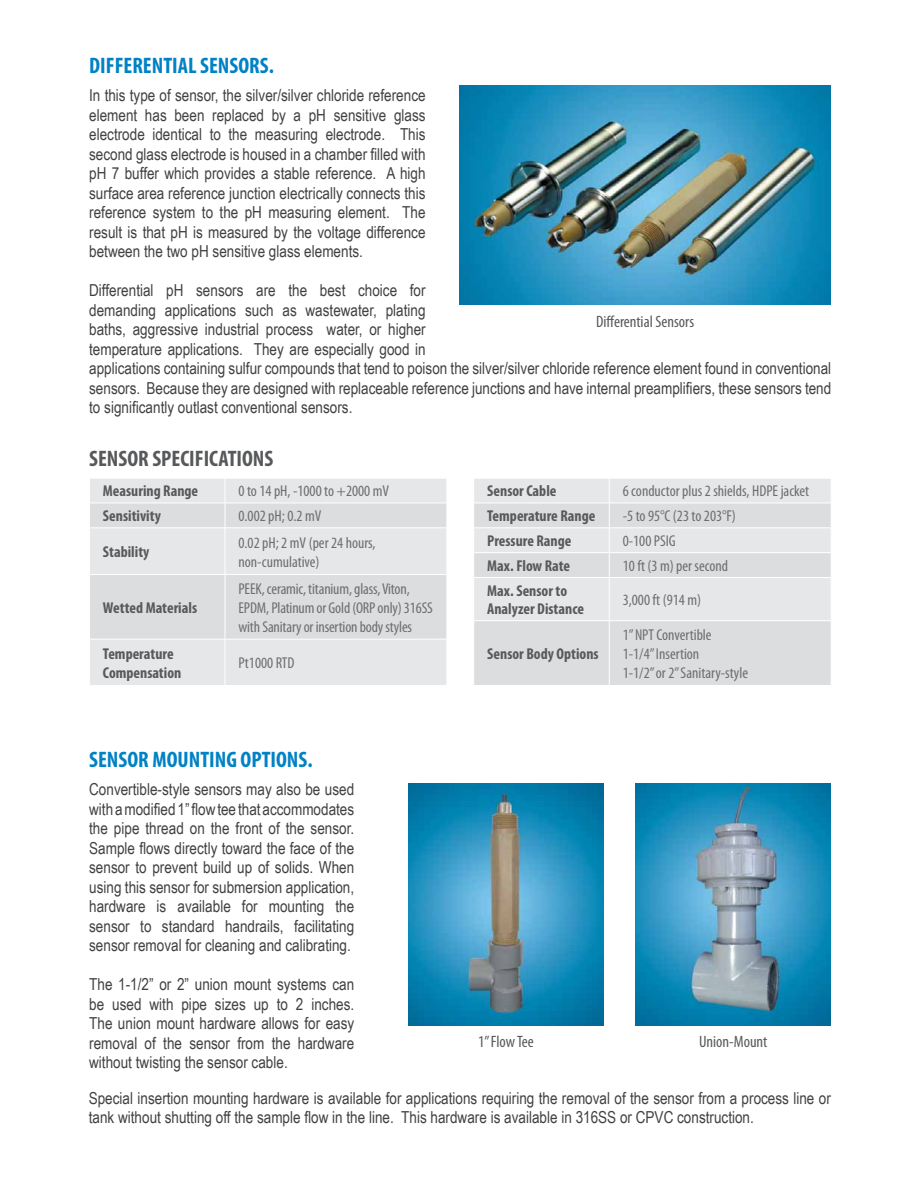
<style>
.page{position:relative;width:918px;height:1188px;background:#fff}
.page>*{position:absolute;margin:0;border:0;box-sizing:border-box;transform-origin:0 0}
.t1{font:700 condensed 22.5px "Myriad Pro";color:#0082c4}
.t2{font:700 condensed 22.5px "Myriad Pro";color:#58595b}
.t3{font:16.5px/19.5px "Arial Narrow";color:#414042;text-align:justify}
.t4{font:condensed 16.5px "Myriad Pro";color:#58595b}
.t5{font:condensed 15.75px/18.9px "Myriad Pro";color:#6d6e71}
.t6{font:700 condensed 15.75px/18.9px "Myriad Pro";color:#58595b}
</style>
<div class="page">
<img style="left:459px;top:85px;width:372px;height:219px">
<div style="left:90px;top:479px;width:356px;height:206px;background:#e6e7e8"></div>
<svg style="left:90px;top:504px;width:357px;height:135px;background:#dfe0e1"></svg>
<hr style="left:89px;top:503px;width:136px;height:1px;background:#fff">
<hr style="left:225px;top:503px;width:222px;height:1px;background:#fff">
<svg style="left:225px;top:479px;width:1px;height:49px"></svg>
<hr style="left:89px;top:528px;width:136px;height:1px;background:#fff">
<hr style="left:225px;top:528px;width:222px;height:1px;background:#fff">
<hr style="left:225px;top:528px;width:1px;height:46px;background:#fff">
<hr style="left:89px;top:574px;width:136px;height:1px;background:#fff">
<hr style="left:225px;top:574px;width:222px;height:1px;background:#fff">
<hr style="left:225px;top:575px;width:1px;height:64px;background:#fff">
<hr style="left:89px;top:639px;width:136px;height:1px;background:#fff">
<hr style="left:225px;top:639px;width:222px;height:1px;background:#fff">
<hr style="left:225px;top:639px;width:1px;height:46px;background:#fff">
<div style="left:474px;top:479px;width:357px;height:24px;background:#e6e7e8"></div>
<svg style="left:474px;top:504px;width:357px;height:181px;background:#dfe0e1"></svg>
<hr style="left:474px;top:528px;width:135px;height:1px;background:#fff">
<hr style="left:609px;top:528px;width:222px;height:1px;background:#fff">
<hr style="left:474px;top:552px;width:135px;height:1px;background:#fff">
<hr style="left:609px;top:552px;width:222px;height:1px;background:#fff">
<svg style="left:609px;top:479px;width:1px;height:98px"></svg>
<hr style="left:474px;top:577px;width:135px;height:1px;background:#fff">
<hr style="left:609px;top:577px;width:222px;height:1px;background:#fff">
<hr style="left:609px;top:578px;width:1px;height:43px;background:#fff">
<hr style="left:474px;top:620px;width:135px;height:1px;background:#fff">
<hr style="left:609px;top:620px;width:222px;height:1px;background:#fff">
<hr style="left:609px;top:621px;width:1px;height:64px;background:#fff">
<img style="left:408px;top:783px;width:196px;height:243px">
<img style="left:636px;top:783px;width:195px;height:243px">
<h1 class="t1" style="left:89px;top:51px;width:186px">DIFFERENTIAL SENSORS.</h1>
<p class="t3" style="left:89px;top:85px;width:338px">In this type of sensor, the silver/silver chloride reference element has been replaced by a pH sensitive glass electrode identical to the measuring electrode. This second glass electrode is housed in a chamber filled with pH 7 buffer which provides a stable reference. A high surface area reference junction electrically connects this reference system to the pH measuring element. The result is that pH is measured by the voltage difference between the two pH sensitive glass elements.</p>
<p class="t3" style="left:89px;top:280px;width:744px;text-align:left">Differential pH sensors are the best choice for<br>demanding applications such as wastewater, plating<br>baths, aggressive industrial process water, or higher<br>temperature applications. They are especially good in<br>applications containing sulfur compounds that tend to poison the silver/silver chloride reference element found in conventional sensors. Because they are designed with replaceable reference junctions and have internal preamplifiers, these sensors tend to significantly outlast conventional sensors.</p>
<p class="t4" style="left:596px;top:312px;width:99px">Differential Sensors</p>
<h1 class="t2" style="left:89px;top:444px;width:186px">SENSOR SPECIFICATIONS</h1>
<p class="t6" style="left:103px;top:481px;width:97px">Measuring Range</p>
<p class="t5" style="left:238px;top:482px;width:152px">0 to 14 pH, -1000 to +2000 mV</p>
<p class="t6" style="left:103px;top:506px;width:60px">Sensitivity</p>
<p class="t5" style="left:238px;top:506px;width:84px">0.002 pH; 0.2 mV</p>
<p class="t6" style="left:103px;top:542px;width:48px">Stability</p>
<p class="t5" style="left:238px;top:533px;width:139px">0.02 pH; 2 mV (per 24 hours, non-cumulative)</p>
<p class="t6" style="left:103px;top:598px;width:96px">Wetted Materials</p>
<p class="t5" style="left:238px;top:579px;width:196px">PEEK, ceramic, titanium, glass, Viton,<br>EPDM, Platinum or Gold (ORP only) 316SS with Sanitary or insertion body styles</p>
<p class="t6" style="left:103px;top:644px;width:80px">Temperature<br>Compensation</p>
<p class="t5" style="left:238px;top:653px;width:58px">Pt1000 RTD</p>
<p class="t6" style="left:487px;top:481px;width:71px">Sensor Cable</p>
<p class="t5" style="left:623px;top:482px;width:188px">6 conductor plus 2 shields, HDPE jacket</p>
<p class="t6" style="left:487px;top:506px;width:110px">Temperature Range</p>
<p class="t5" style="left:623px;top:506px;width:115px">-5 to 95°C (23 to 203°F)</p>
<p class="t6" style="left:487px;top:531px;width:86px">Pressure Range</p>
<p class="t5" style="left:623px;top:531px;width:55px">0-100 PSIG</p>
<p class="t6" style="left:487px;top:556px;width:84px">Max. Flow Rate</p>
<p class="t5" style="left:623px;top:556px;width:107px">10 ft (3 m) per second</p>
<p class="t6" style="left:487px;top:581px;width:98px">Max. Sensor to<br>Analyzer Distance</p>
<p class="t5" style="left:623px;top:590px;width:80px">3,000 ft (914 m)</p>
<p class="t6" style="left:487px;top:644px;width:113px">Sensor Body Options</p>
<p class="t5" style="left:623px;top:625px;width:127px">1” NPT Convertible<br>1-1/4” Insertion<br>1-1/2” or 2” Sanitary-style</p>
<h1 class="t1" style="left:89px;top:745px;width:225px">SENSOR MOUNTING OPTIONS.</h1>
<p class="t3" style="left:89px;top:779px;width:267px">Convertible-style sensors may also be used with a modified 1” flow tee that accommodates the pipe thread on the front of the sensor.<br>Sample flows directly toward the face of the sensor to prevent build up of solids. When using this sensor for submersion application, hardware is available for mounting the sensor to standard handrails, facilitating sensor removal for cleaning and calibrating.</p>
<p class="t3" style="left:89px;top:974px;width:267px">The 1-1/2” or 2” union mount systems can be used with pipe sizes up to 2 inches.<br>The union mount hardware allows for easy removal of the sensor from the hardware without twisting the sensor cable.</p>
<p class="t3" style="left:89px;top:1088px;width:744px">Special insertion mounting hardware is available for applications requiring the removal of the sensor from a process line or tank without shutting off the sample flow in the line. This hardware is available in 316SS or CPVC construction.</p>
<p class="t4" style="left:478px;top:1031px;width:57px">1” Flow Tee</p>
<p class="t4" style="left:699px;top:1031px;width:70px">Union-Mount</p>
</div>
